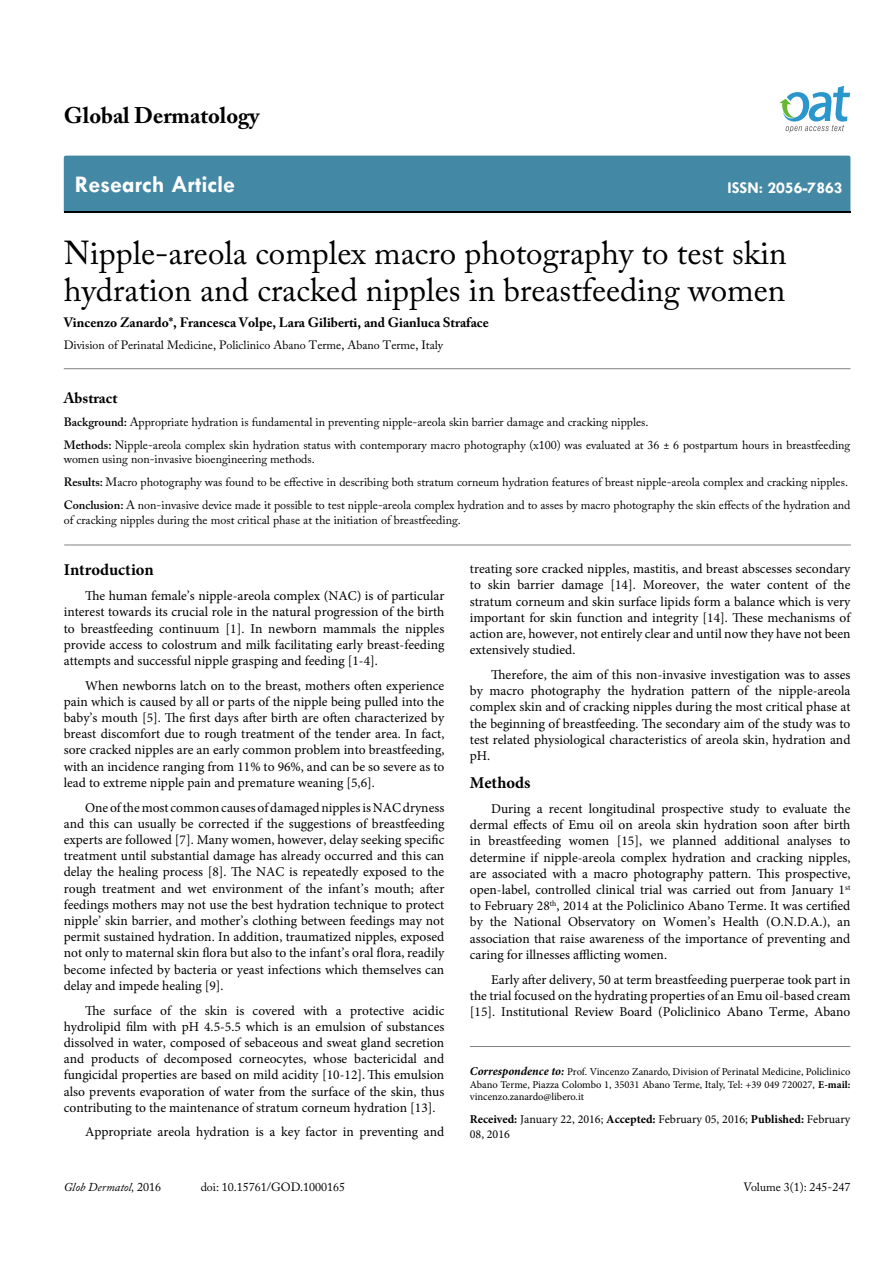
<style>
.page{position:relative;width:893px;height:1263px;background:#fff}
.page>*{position:absolute;margin:0;border:0;box-sizing:border-box;transform-origin:0 0}
.t1{font:33px/37.5px "Adobe Caslon Pro";color:#000}
.t2{font:700 24px "Tw Cen";color:#fff}
.t3{font:700 22.5px "Adobe Caslon Pro";color:#000}
.t4{font:700 16.5px "Minion Pro";color:#000}
.t5{font:700 16.5px "Tw Cen";color:#fff}
.t6{font:700 15px "Adobe Caslon Pro";color:#000}
.t7{font:13.5px/16.2px "Minion Pro";color:#000;text-align:justify}
.t8{font:700 13.5px "Adobe Caslon Pro";color:#000}
.t9{font:12px/23px "Adobe Caslon Pro";color:#000}
.t10{font:12px/14.4px "Minion Pro";color:#000}
.t11{font:italic 12px "Adobe Caslon Pro";color:#000}
.t12{font:10.5px/12.6px "Minion Pro";color:#000;text-align:justify}
.s1{font-weight:600}
.s2{font-weight:700;font-style:italic;font-size:12px}
.s3{font-weight:700}
.s4{font-style:normal}
</style>
<div class="page">
<div style="left:64px;top:156px;width:786px;height:56px;background:#4389a5"></div>
<svg style="left:779px;top:86px;width:71px;height:47px"></svg>
<hr style="left:64px;top:368px;width:786px;height:1px;background:#808285">
<hr style="left:64px;top:545px;width:787px;height:1px;background:#808285">
<hr style="left:470px;top:1046px;width:380px;height:1px;background:#808285">
<h3 class="t3" style="left:64px;top:102px;width:197px">Global Dermatology</h3>
<h2 class="t2" style="left:75px;top:170px;width:162px">Research Article</h2>
<p class="t5" style="left:727px;top:178px;width:117px">ISSN: 2056-7863</p>
<h1 class="t1" style="left:64px;top:233px;width:724px">Nipple-areola complex macro photography to test skin hydration and cracked nipples in breastfeeding women</h1>
<p class="t8" style="left:64px;top:314px;width:427px">Vincenzo Zanardo*, Francesca Volpe, Lara Giliberti, and Gianluca Straface</p>
<p class="t9" style="left:64px;top:333px;width:381px">Division of Perinatal Medicine, Policlinico Abano Terme, Abano Terme, Italy</p>
<p class="t6" style="left:64px;top:389px;width:55px">Abstract</p>
<p class="t9" style="left:64px;top:410px;width:788px"><span class="s1">Background:</span> Appropriate hydration is fundamental in preventing nipple-areola skin barrier damage and cracking nipples.<br><span class="s1">Methods:</span> Nipple-areola complex skin hydration status with contemporary macro photography (x100) was evaluated at 36 ± 6 postpartum hours in breastfeeding</p>
<p class="t9" style="left:64px;top:448px;width:788px">women using non-invasive bioengineering methods.<br><span class="s1">Results:</span> Macro photography was found to be effective in describing both stratum corneum hydration features of breast nipple-areola complex and cracking nipples.<br><span class="s1">Conclusion:</span> A non-invasive device made it possible to test nipple-areola complex hydration and to asses by macro photography the skin effects of the hydration and</p>
<p class="t9" style="left:64px;top:508px;width:399px">of cracking nipples during the most critical phase at the initiation of breastfeeding.</p>
<p class="t4" style="left:64px;top:558px;width:91px">Introduction</p>
<p class="t7" style="left:64px;top:588px;width:382px;text-indent:21px">The human female’s nipple-areola complex (NAC) is of particular interest towards its crucial role in the natural progression of the birth to breastfeeding continuum [1]. In newborn mammals the nipples provide access to colostrum and milk facilitating early breast-feeding attempts and successful nipple grasping and feeding [1-4].</p>
<p class="t7" style="left:64px;top:677px;width:382px;text-indent:21px">When newborns latch on to the breast, mothers often experience pain which is caused by all or parts of the nipple being pulled into the baby’s mouth [5]. The first days after birth are often characterized by breast discomfort due to rough treatment of the tender area. In fact, sore cracked nipples are an early common problem into breastfeeding, with an incidence ranging from 11% to 96%, and can be so severe as to lead to extreme nipple pain and premature weaning [5,6].</p>
<p class="t7" style="left:64px;top:799px;width:382px;text-indent:21px">One of the most common causes of damaged nipples is NAC dryness and this can usually be corrected if the suggestions of breastfeeding experts are followed [7]. Many women, however, delay seeking specific treatment until substantial damage has already occurred and this can delay the healing process [8]. The NAC is repeatedly exposed to the rough treatment and wet environment of the infant’s mouth; after feedings mothers may not use the best hydration technique to protect nipple’ skin barrier, and mother’s clothing between feedings may not permit sustained hydration. In addition, traumatized nipples, exposed not only to maternal skin flora but also to the infant’s oral flora, readily become infected by bacteria or yeast infections which themselves can delay and impede healing [9].</p>
<p class="t7" style="left:64px;top:1002px;width:382px;text-indent:21px">The surface of the skin is covered with a protective acidic hydrolipid film with pH 4.5-5.5 which is an emulsion of substances dissolved in water, composed of sebaceous and sweat gland secretion and products of decomposed corneocytes, whose bactericidal and fungicidal properties are based on mild acidity [10-12]. This emulsion also prevents evaporation of water from the surface of the skin, thus contributing to the maintenance of stratum corneum hydration [13].</p>
<p class="t7" style="left:85px;top:1124px;width:361px">Appropriate areola hydration is a key factor in preventing and</p>
<p class="t7" style="left:470px;top:561px;width:382px">treating sore cracked nipples, mastitis, and breast abscesses secondary to skin barrier damage [14]. Moreover, the water content of the stratum corneum and skin surface lipids form a balance which is very important for skin function and integrity [14]. These mechanisms of action are, however, not entirely clear and until now they have not been extensively studied.</p>
<p class="t7" style="left:470px;top:667px;width:382px;text-indent:21px">Therefore, the aim of this non-invasive investigation was to asses by macro photography the hydration pattern of the nipple-areola complex skin and of cracking nipples during the most critical phase at the beginning of breastfeeding. The secondary aim of the study was to test related physiological characteristics of areola skin, hydration and pH.</p>
<p class="t4" style="left:470px;top:771px;width:62px">Methods</p>
<p class="t7" style="left:470px;top:801px;width:382px;text-indent:21px">During a recent longitudinal prospective study to evaluate the dermal effects of Emu oil on areola skin hydration soon after birth in breastfeeding women [15], we planned additional analyses to determine if nipple-areola complex hydration and cracking nipples, are associated with a macro photography pattern. This prospective, open-label, controlled clinical trial was carried out from January 1<sup>st </sup>to February 28<sup>th</sup>, 2014 at the Policlinico Abano Terme. It was certified by the National Observatory on Women’s Health (O.N.D.A.), an association that raise awareness of the importance of preventing and caring for illnesses afflicting women.</p>
<p class="t7" style="left:470px;top:971px;width:382px;text-indent:21px">Early after delivery, 50 at term breastfeeding puerperae took part in the trial focused on the hydrating properties of an Emu oil-based cream [15]. Institutional Review Board (Policlinico Abano Terme, Abano</p>
<p class="t12" style="left:470px;top:1065px;width:382px"><span class="s2">Correspondence to:</span> Prof. Vincenzo Zanardo, Division of Perinatal Medicine, Policlinico Abano Terme, Piazza Colombo 1, 35031 Abano Terme, Italy, Tel: +39 049 720027, <span class="s3">E-mail: </span>vincenzo.zanardo@libero.it</p>
<p class="t10" style="left:470px;top:1112px;width:382px"><span class="s3">Received:</span> January 22, 2016; <span class="s3">Accepted:</span> February 05, 2016; <span class="s3">Published:</span> February<br>08, 2016</p>
<p class="t11" style="left:64px;top:1180px;width:99px">Glob Dermatol, <span class="s4">2016</span></p>
<p class="t9" style="left:201px;top:1176px;width:146px">doi: 10.15761/GOD.1000165</p>
<p class="t9" style="left:743px;top:1176px;width:108px">Volume 3(1): 245-247</p>
</div>
